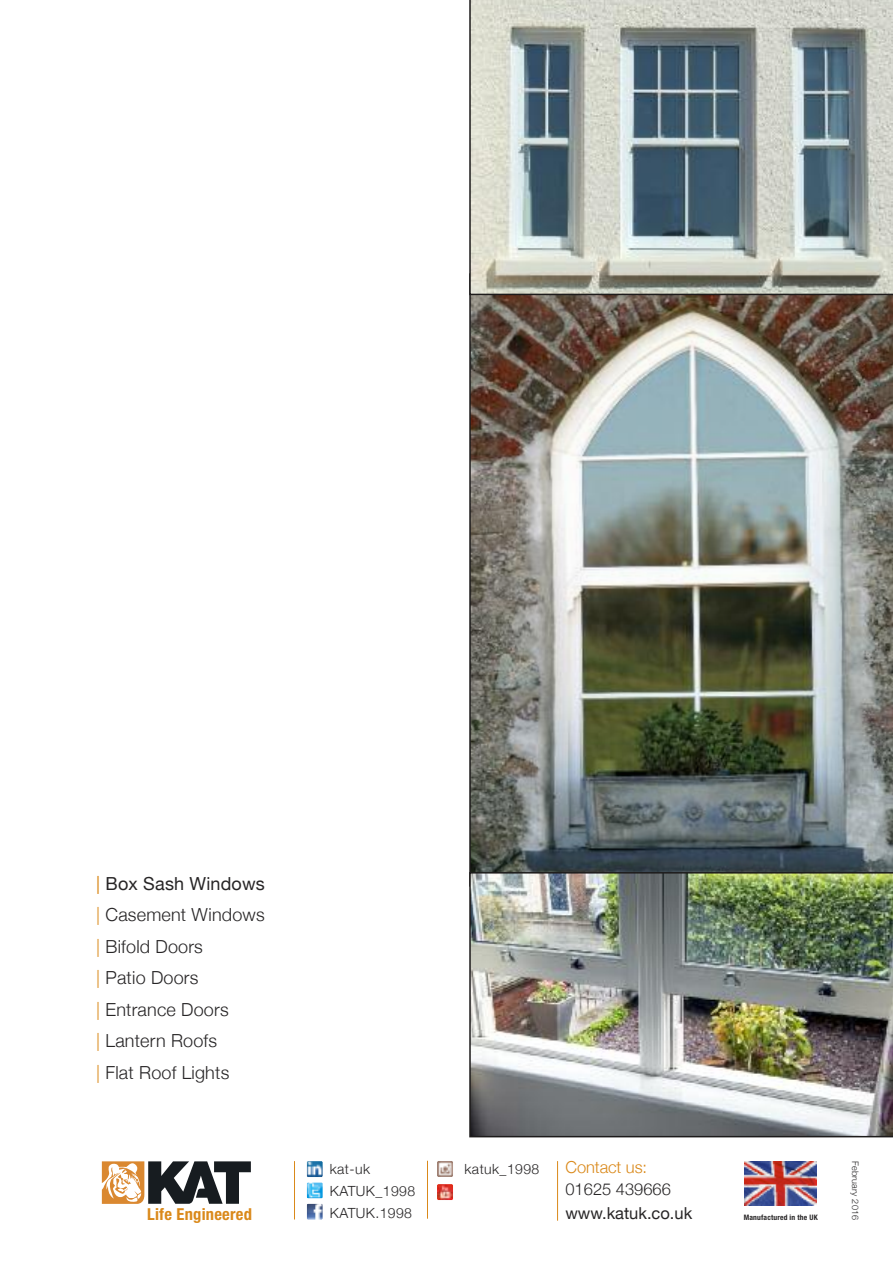
<style>
.page{position:relative;width:893px;height:1263px;background:#fff}
.page>*{position:absolute;margin:0;border:0;box-sizing:border-box;transform-origin:0 0}
.t1{font:300 18px/31.5px "Helvetica Neue";letter-spacing:.01em;color:#272526}
.t2{font:16.5px "Helvetica Neue";color:#272526}
.t3{font:700 condensed 16.5px "Helvetica Neue";letter-spacing:.015em;color:#da891a}
.t4{font:300 16.5px "Helvetica Neue";color:#272526}
.t5{font:300 16.5px "Helvetica Neue";letter-spacing:-.005em;color:#da891a}
.t6{font:300 13.95px/22px "Helvetica Neue";letter-spacing:.03em;color:#272526}
.t7{font:300 9px "Helvetica Neue";letter-spacing:.025em;color:#272526}
.t8{font:700 condensed 7.5px "Helvetica Neue";letter-spacing:.025em;color:#272526}
.s1{font-weight:400;color:#da891a}
.s2{font-weight:400}
.s3{color:#da891a}
</style>
<div class="page">
<svg style="left:102px;top:1161px;width:149px;height:43px"></svg>
<img style="left:469px;top:295px;width:424px;height:577px">
<img style="left:469px;top:872px;width:424px;height:265px">
<svg style="left:469px;top:0;width:424px;height:295px;background:#9ca6a6"></svg>
<hr style="left:557px;top:1161px;width:1px;height:60px;background:#da891a">
<svg style="left:744px;top:1205px;width:71px;height:1px"></svg>
<img style="left:744px;top:1161px;width:73px;height:44px">
<hr style="left:294px;top:1161px;width:1px;height:58px;background:#da891a">
<img style="left:307px;top:1204px;width:16px;height:16px">
<div style="left:306px;top:1203px;width:18px;height:17px;border:2px solid #fff;border-radius:2px"></div>
<img style="left:307px;top:1182px;width:16px;height:16px">
<div style="left:306px;top:1181px;width:18px;height:18px;border:2px solid #fff;border-radius:2px"></div>
<img style="left:307px;top:1161px;width:16px;height:16px">
<div style="left:306px;top:1160px;width:18px;height:18px;border:2px solid #fff;border-radius:2px"></div>
<hr style="left:427px;top:1161px;width:1px;height:58px;background:#da891a">
<img style="left:437px;top:1161px;width:16px;height:16px">
<div style="left:436px;top:1160px;width:18px;height:18px;border:2px solid #fff;border-radius:2px"></div>
<img style="left:437px;top:1184px;width:16px;height:16px">
<div style="left:436px;top:1183px;width:18px;height:18px;border:2px solid #fff;border-radius:2px"></div>
<p class="t1" style="left:96px;top:867px;width:170px"><span class="s1">|</span> <span class="s2">Box Sash Windows </span><span class="s3">|</span> Casement Windows <span class="s3">|</span> Bifold Doors<br><span class="s3">|</span> Patio Doors<br><span class="s3">|</span> Entrance Doors<br><span class="s3">|</span> Lantern Roofs<br><span class="s3">|</span> Flat Roof Lights</p>
<p class="t3" style="left:147px;top:1201px;width:106px">Life Engineered</p>
<p class="t6" style="left:330px;top:1157px;width:87px">kat-uk<br>KATUK_1998<br>KATUK.1998</p>
<p class="t6" style="left:465px;top:1157px;width:76px">katuk_1998</p>
<p class="t5" style="left:565px;top:1156px;width:83px">Contact us:</p>
<p class="t4" style="left:565px;top:1179px;width:107px">01625 439666</p>
<p class="t2" style="left:565px;top:1203px;width:128px">www.katuk.co.uk</p>
<p class="t8" style="left:744px;top:1211px;width:76px">Manufactured in the UK</p>
<p class="t7" style="left:861px;top:1161px;width:61px;rotate:90deg">February 2016</p>
</div>
